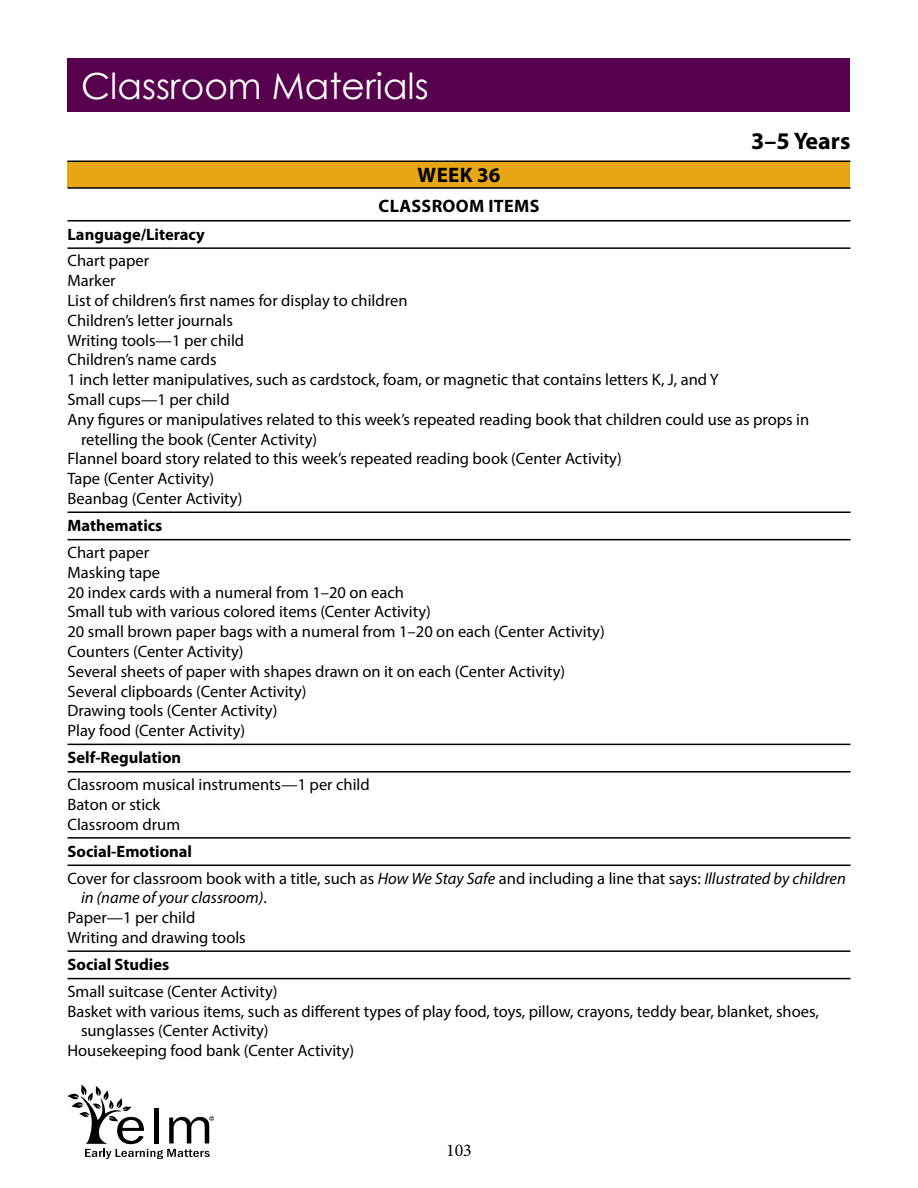
<style>
.page{position:relative;width:918px;height:1188px;background:#fff}
.page>*{position:absolute;margin:0;border:0;box-sizing:border-box;transform-origin:0 0}
.t1{font:36px "Century Gothic";color:#fff}
.t2{font:700 24px "Myriad Pro";color:#000}
.PS_Materials_Week_Centered{font:700 21px "Myriad Pro";letter-spacing:.02em;color:#000}
.PS_Materials_Centered_Subhead_Class_Item{font:700 18px "Myriad Pro";letter-spacing:.02em;color:#000}
.t3{font:18px "Minion Pro";color:#000}
.PS_Materials_List_Items{font:16.5px/19.8px "Myriad Pro";color:#000}
.PS_Materials_Domain_Subhead{font:700 16.5px "Myriad Pro";color:#000}
.s1{font-style:italic}
</style>
<div class="page">
<svg style="left:68px;top:1085px;width:146px;height:74px"></svg>
<div style="left:68px;top:58px;width:782px;height:54px;background:#56004e"></div>
<div style="left:68px;top:161px;width:782px;height:27px;background:#e7a614"></div>
<hr style="left:68px;top:161px;width:782px;height:1px;background:#000">
<hr style="left:68px;top:187px;width:782px;height:2px;background:#000">
<hr style="left:68px;top:220px;width:782px;height:1px;background:#000">
<hr style="left:68px;top:247px;width:782px;height:2px;background:#000">
<hr style="left:68px;top:512px;width:782px;height:1px;background:#000">
<hr style="left:68px;top:539px;width:782px;height:1px;background:#000">
<hr style="left:68px;top:744px;width:782px;height:1px;background:#000">
<hr style="left:68px;top:771px;width:782px;height:2px;background:#000">
<hr style="left:68px;top:837px;width:782px;height:2px;background:#000">
<hr style="left:68px;top:865px;width:782px;height:1px;background:#000">
<hr style="left:68px;top:950px;width:782px;height:2px;background:#000">
<hr style="left:68px;top:978px;width:782px;height:1px;background:#000">
<h1 class="t1" style="left:81px;top:61px;width:349px">Classroom Materials</h1>
<h1 class="PS_Materials_Week_Centered" style="left:418px;top:161px;width:84px">WEEK 36</h1>
<h1 class="PS_Materials_Centered_Subhead_Class_Item" style="left:379px;top:195px;width:162px">CLASSROOM ITEMS</h1>
<h2 class="t2" style="left:751px;top:125px;width:101px">3–5 Years</h2>
<h2 class="PS_Materials_Domain_Subhead" style="left:68px;top:224px;width:139px">Language/Literacy</h2>
<p class="PS_Materials_List_Items" style="left:68px;top:251px;width:83px">Chart paper</p>
<p class="PS_Materials_List_Items" style="left:68px;top:271px;width:50px">Marker</p>
<p class="PS_Materials_List_Items" style="left:68px;top:290px;width:341px">List of children’s first names for display to children</p>
<p class="PS_Materials_List_Items" style="left:68px;top:310px;width:167px">Children’s letter journals</p>
<p class="PS_Materials_List_Items" style="left:68px;top:330px;width:178px">Writing tools—1 per child</p>
<p class="PS_Materials_List_Items" style="left:68px;top:350px;width:151px">Children’s name cards</p>
<p class="PS_Materials_List_Items" style="left:68px;top:370px;width:653px">1 inch letter manipulatives, such as cardstock, foam, or magnetic that contains letters K, J, and Y</p>
<p class="PS_Materials_List_Items" style="left:68px;top:389px;width:164px">Small cups—1 per child</p>
<p class="PS_Materials_List_Items" style="left:81px;top:409px;width:730px;text-indent:-14px">Any figures or manipulatives related to this week’s repeated reading book that children could use as props in retelling the book (Center Activity)</p>
<p class="PS_Materials_List_Items" style="left:68px;top:449px;width:556px">Flannel board story related to this week’s repeated reading book (Center Activity)</p>
<p class="PS_Materials_List_Items" style="left:68px;top:469px;width:148px">Tape (Center Activity)</p>
<p class="PS_Materials_List_Items" style="left:68px;top:488px;width:176px">Beanbag (Center Activity)</p>
<h2 class="PS_Materials_Domain_Subhead" style="left:68px;top:515px;width:96px">Mathematics</h2>
<p class="PS_Materials_List_Items" style="left:68px;top:542px;width:83px">Chart paper</p>
<p class="PS_Materials_List_Items" style="left:68px;top:562px;width:94px">Masking tape</p>
<p class="PS_Materials_List_Items" style="left:68px;top:582px;width:338px">20 index cards with a numeral from 1–20 on each</p>
<p class="PS_Materials_List_Items" style="left:68px;top:602px;width:365px">Small tub with various colored items (Center Activity)</p>
<p class="PS_Materials_List_Items" style="left:68px;top:621px;width:539px">20 small brown paper bags with a numeral from 1–20 on each (Center Activity)</p>
<p class="PS_Materials_List_Items" style="left:68px;top:641px;width:178px">Counters (Center Activity)</p>
<p class="PS_Materials_List_Items" style="left:68px;top:661px;width:499px">Several sheets of paper with shapes drawn on it on each (Center Activity)</p>
<p class="PS_Materials_List_Items" style="left:68px;top:681px;width:241px">Several clipboards (Center Activity)</p>
<p class="PS_Materials_List_Items" style="left:68px;top:701px;width:211px">Drawing tools (Center Activity)</p>
<p class="PS_Materials_List_Items" style="left:68px;top:720px;width:179px">Play food (Center Activity)</p>
<h2 class="PS_Materials_Domain_Subhead" style="left:68px;top:747px;width:115px">Self-Regulation</h2>
<p class="PS_Materials_List_Items" style="left:68px;top:774px;width:304px">Classroom musical instruments—1 per child</p>
<p class="PS_Materials_List_Items" style="left:68px;top:794px;width:94px">Baton or stick</p>
<p class="PS_Materials_List_Items" style="left:68px;top:814px;width:114px">Classroom drum</p>
<h2 class="PS_Materials_Domain_Subhead" style="left:68px;top:841px;width:126px">Social-Emotional</h2>
<p class="PS_Materials_List_Items" style="left:81px;top:868px;width:766px;text-indent:-14px">Cover for classroom book with a title, such as <span class="s1">How We Stay Safe</span> and including a line that says: <span class="s1">Illustrated by children in (name of your classroom)</span>.</p>
<p class="PS_Materials_List_Items" style="left:68px;top:907px;width:129px">Paper—1 per child</p>
<p class="PS_Materials_List_Items" style="left:68px;top:927px;width:180px">Writing and drawing tools</p>
<h2 class="PS_Materials_Domain_Subhead" style="left:68px;top:954px;width:103px">Social Studies</h2>
<p class="PS_Materials_List_Items" style="left:68px;top:981px;width:212px">Small suitcase (Center Activity)</p>
<p class="PS_Materials_List_Items" style="left:81px;top:1001px;width:739px;text-indent:-14px">Basket with various items, such as different types of play food, toys, pillow, crayons, teddy bear, blanket, shoes, sunglasses (Center Activity)</p>
<p class="PS_Materials_List_Items" style="left:68px;top:1041px;width:288px">Housekeeping food bank (Center Activity)</p>
<p class="t3" style="left:446px;top:1139px;width:27px">103</p>
</div>
